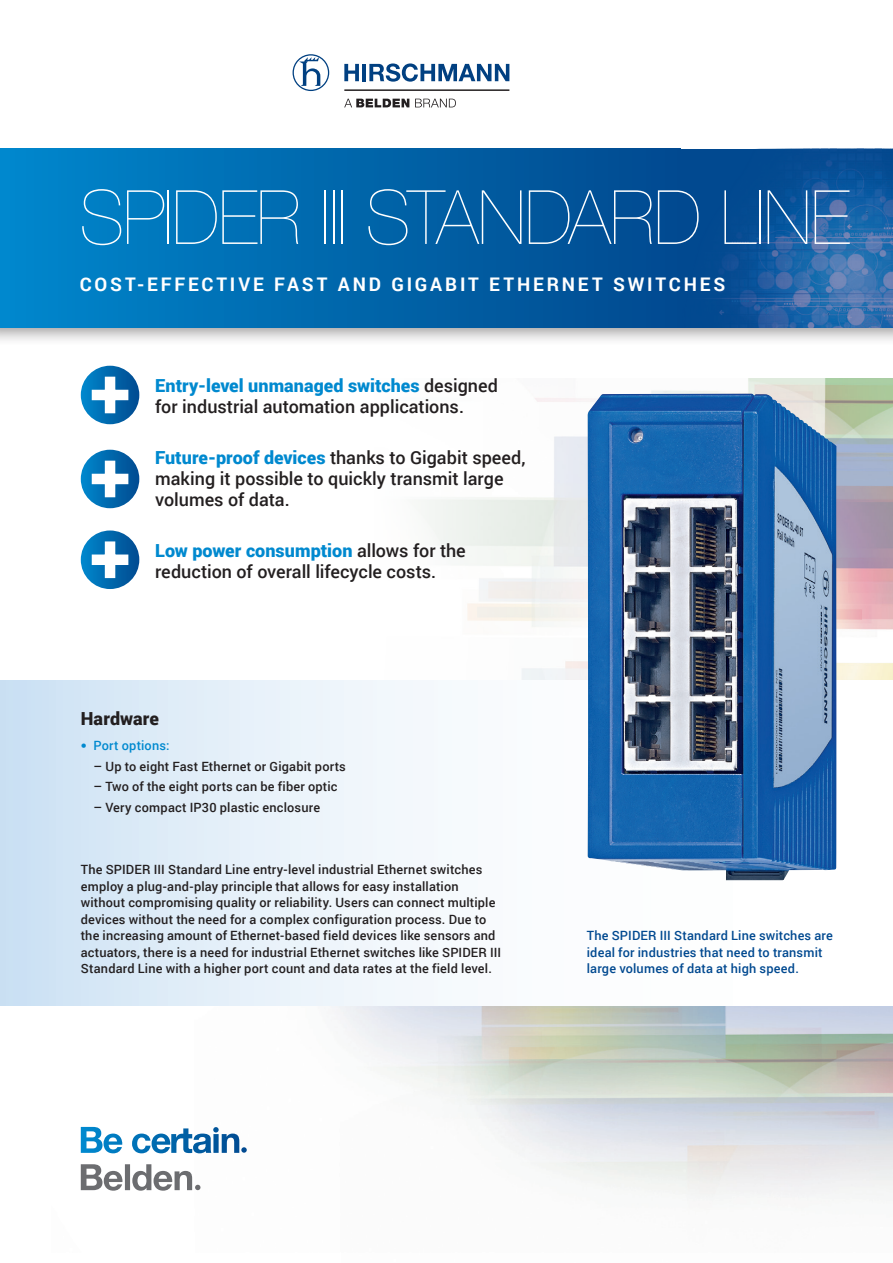
<style>
.page{position:relative;width:893px;height:1263px;background:#fff}
.page>*{position:absolute;margin:0;border:0;box-sizing:border-box;transform-origin:0 0}
.t1{font:200 75px "Helvetica Neue";letter-spacing:-.01em;color:#fff}
.t2{font:700 18.75px "Roboto";letter-spacing:.15em;color:#fff}
.t3{font:500 18px/21px "Roboto";color:#231f20}
.t4{font:900 18px "Roboto";color:#231f20}
.t5{font:500 12.75px/16.5px "Roboto";letter-spacing:.015em;color:#231f20}
.t6{font:500 12.75px/16.5px "Roboto";letter-spacing:.015em;color:#014990}
.t7{font:500 12.75px "Roboto";letter-spacing:.015em;color:#0089cf}
.s1{font-weight:900;color:#0089cf}
.s2{font-family:"Rotis Semi Sans";font-weight:400;font-size:12px}
</style>
<div class="page">
<img style="left:421px;top:378px;width:472px;height:302px">
<svg style="left:344px;top:99px;width:65px;height:8px"></svg>
<svg style="left:415px;top:99px;width:41px;height:8px"></svg>
<svg style="left:344px;top:64px;width:15px;height:17px"></svg>
<hr style="left:362px;top:64px;width:4px;height:17px;background:#014081">
<svg style="left:293px;top:54px;width:36px;height:37px"></svg>
<svg style="left:369px;top:63px;width:140px;height:19px"></svg>
<hr style="left:344px;top:89px;width:165px;height:2px;background:#231f20">
<div style="left:0;top:680px;width:893px;height:326px;background:linear-gradient(to right,#d5e7f6,#fff)"></div>
<div style="left:81px;top:366px;width:58px;height:58px;background:linear-gradient(to right,#0288cd,#024c91);border-radius:29px"></div>
<svg style="left:90px;top:375px;width:40px;height:40px"></svg>
<div style="left:81px;top:450px;width:58px;height:58px;background:linear-gradient(to right,#0288cd,#024c91);border-radius:29px"></div>
<svg style="left:90px;top:459px;width:40px;height:40px"></svg>
<svg style="left:81px;top:530px;width:58px;height:59px"></svg>
<svg style="left:90px;top:540px;width:40px;height:40px"></svg>
<div style="left:0;top:284px;width:893px;height:62px;background:#231f20;opacity:.45"></div>
<div style="left:0;top:149px;width:681px;height:178px;background:linear-gradient(to right,#0087cc,#01488e)"></div>
<img style="left:674px;top:149px;width:219px;height:178px">
<img style="left:587px;top:393px;width:249px;height:487px">
<svg style="left:81px;top:1164px;width:119px;height:27px"></svg>
<svg style="left:81px;top:1127px;width:166px;height:26px"></svg>
<h1 class="t1" style="left:80px;top:174px;width:772px">SPIDER III STANDARD LINE</h1>
<h2 class="t2" style="left:80px;top:271px;width:647px">COST-EFFECTIVE FAST AND GIGABIT ETHERNET SWITCHES</h2>
<h3 class="t3" style="left:155px;top:374px;width:344px"><span class="s1">Entry-level unmanaged switches</span> designed for industrial automation applications.</h3>
<h3 class="t3" style="left:155px;top:446px;width:372px"><span class="s1">Future-proof devices</span> thanks to Gigabit speed, making it possible to quickly transmit large volumes of data.</h3>
<h3 class="t3" style="left:155px;top:539px;width:312px"><span class="s1">Low power consumption</span> allows for the reduction of overall lifecycle costs.</h3>
<h3 class="t4" style="left:81px;top:706px;width:80px">Hardware</h3>
<p class="t7" style="left:81px;top:736px;width:90px"><span class="s2">•</span> Port options:</p>
<p class="t5" style="left:94px;top:757px;width:254px">– Up to eight Fast Ethernet or Gigabit ports</p>
<p class="t5" style="left:94px;top:778px;width:246px">– Two of the eight ports can be fiber optic</p>
<p class="t5" style="left:94px;top:799px;width:228px">– Very compact IP30 plastic enclosure</p>
<p class="t5" style="left:81px;top:861px;width:422px">The SPIDER III Standard Line entry-level industrial Ethernet switches employ a plug-and-play principle that allows for easy installation without compromising quality or reliability. Users can connect multiple devices without the need for a complex configuration process. Due to the increasing amount of Ethernet-based field devices like sensors and actuators, there is a need for industrial Ethernet switches like SPIDER III Standard Line with a higher port count and data rates at the field level.</p>
<p class="t6" style="left:587px;top:927px;width:247px">The SPIDER III Standard Line switches are ideal for industries that need to transmit large volumes of data at high speed.</p>
</div>
